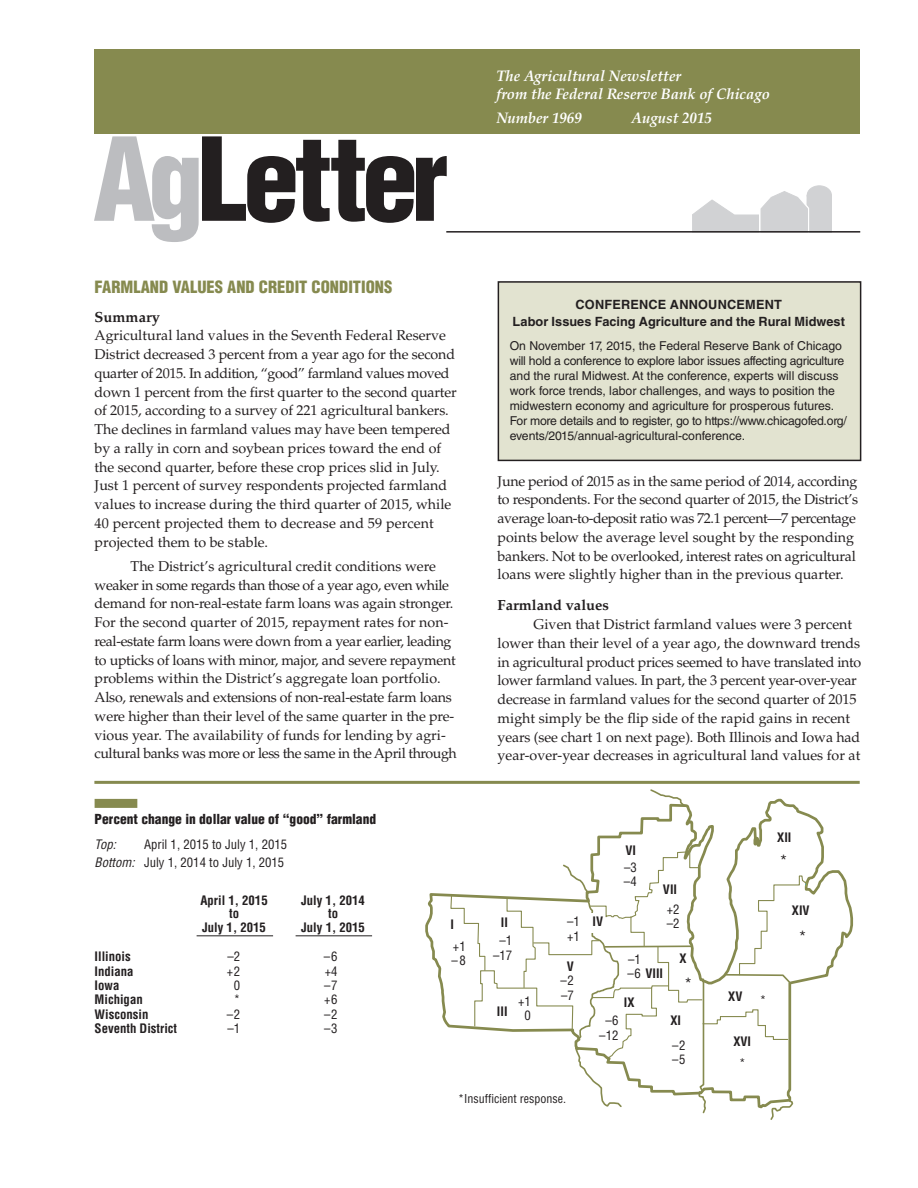
<style>
.page{position:relative;width:918px;height:1188px;background:#fff}
.page>*{position:absolute;margin:0;border:0;box-sizing:border-box;transform-origin:0 0}
.t1{font:900 condensed 112.5px "Helvetica LT Std";letter-spacing:-.05em;color:#231f20}
.headline{font:900 condensed 16.5px "Helvetica LT Std";color:#868a4f}
.map_table{font:condensed 16.5px "Helvetica LT Std";color:#231f20}
.t2{font:italic 700 15.3px/18px "Palatino LT Std";color:#fff}
.subhead_1{font:700 14.7px "Palatino LT Std";color:#231f20}
.body_text{font:14.25px/18.8px "Palatino LT Std";letter-spacing:-.01em;color:#231f20}
.body_text__no_paragr{font:14.25px/18.8px "Palatino LT Std";color:#231f20}
.chttitle{font:900 condensed 13.5px "Helvetica LT Std";color:#231f20}
.map_table-2{font:condensed 13.05px "Helvetica LT Std";color:#231f20}
.map_table-3{font:700 condensed 12.75px "Helvetica LT Std";color:#231f20}
.map_table-4{font:condensed 12.75px "Helvetica LT Std";color:#231f20}
.box_info{font:700 12.75px "Helvetica LT Std";letter-spacing:.005em;color:#231f20}
.map_table-5{font:italic condensed 12.75px "Helvetica LT Std";color:#231f20}
.box_info-2{font:12.15px/15px "Helvetica LT Std";color:#231f20}
.t3{font:condensed 12px "Helvetica LT Std";color:#231f20}
.s1{color:#bcbdc0}
.s2{font-weight:400}
</style>
<div class="page">
<div style="left:94px;top:49px;width:766px;height:85px;background:#868a4f"></div>
<div style="left:807px;top:186px;width:24px;height:19px;background:#d1d2d4;border-radius:50%"></div>
<div style="left:807px;top:186px;width:24px;height:19px;border:1px solid #d1d2d4;border-radius:50%"></div>
<svg style="left:692px;top:191px;width:140px;height:40px"></svg>
<hr style="left:446px;top:231px;width:414px;height:2px;background:#231f20">
<svg style="left:425px;top:893px;width:25px;height:135px"></svg>
<svg style="left:597px;top:798px;width:257px;height:183px"></svg>
<svg style="left:450px;top:850px;width:358px;height:270px"></svg>
<div style="left:95px;top:799px;width:42px;height:9px;background:#868a4f"></div>
<hr style="left:94px;top:781px;width:766px;height:3px;background:#868a4f">
<hr style="left:197px;top:935px;width:76px;height:1px;background:#231f20">
<hr style="left:296px;top:935px;width:76px;height:1px;background:#231f20">
<div style="left:498px;top:282px;width:363px;height:178px;background:#e2e3d0"></div>
<div style="left:498px;top:281px;width:363px;height:180px;border:2px solid #231f20"></div>
<img style="left:230px;top:364px;width:458px;height:460px">
<p class="t1" style="left:93px;top:108px;width:357px"><span class="s1">Ag</span>Letter</p>
<p class="headline" style="left:95px;top:277px;width:299px">FARMLAND VALUES AND CREDIT CONDITIONS</p>
<p class="subhead_1" style="left:95px;top:308px;width:67px">Summary</p>
<p class="body_text__no_paragr" style="left:95px;top:326px;width:364px">Agricultural land values in the Seventh Federal Reserve District decreased 3 percent from a year ago for the second quarter of 2015. In addition, “good” farmland values moved down 1 percent from the first quarter to the second quarter of 2015, according to a survey of 221 agricultural bankers.<br>The declines in farmland values may have been tempered by a rally in corn and soybean prices toward the end of the second quarter, before these crop prices slid in July.<br>Just 1 percent of survey respondents projected farmland values to increase during the third quarter of 2015, while 40 percent projected them to decrease and 59 percent projected them to be stable.</p>
<p class="body_text" style="left:95px;top:557px;width:364px;text-indent:36px">The District’s agricultural credit conditions were weaker in some regards than those of a year ago, even while demand for non-real-estate farm loans was again stronger.<br>For the second quarter of 2015, repayment rates for non&shy;real-estate farm loans were down from a year earlier, leading to upticks of loans with minor, major, and severe repayment problems within the District’s aggregate loan portfolio.<br>Also, renewals and extensions of non-real-estate farm loans were higher than their level of the same quarter in the pre&shy;vious year. The availability of funds for lending by agri&shy;cultural banks was more or less the same in the April through</p>
<p class="chttitle" style="left:95px;top:811px;width:283px">Percent change in dollar value of “good” farmland</p>
<p class="map_table-5" style="left:95px;top:836px;width:23px">Top:</p>
<p class="map_table-5" style="left:95px;top:854px;width:42px">Bottom:</p>
<p class="map_table-4" style="left:144px;top:836px;width:145px">April 1, 2015 to July 1, 2015</p>
<p class="map_table-4" style="left:144px;top:854px;width:142px">July 1, 2014 to July 1, 2015</p>
<p class="map_table-3" style="left:200px;top:892px;width:69px">April 1, 2015</p>
<p class="map_table-3" style="left:301px;top:892px;width:65px">July 1, 2014</p>
<p class="map_table-3" style="left:229px;top:906px;width:11px">to</p>
<p class="map_table-3" style="left:328px;top:906px;width:11px">to</p>
<p class="map_table-3" style="left:202px;top:919px;width:65px">July 1, 2015</p>
<p class="map_table-3" style="left:301px;top:919px;width:65px">July 1, 2015</p>
<p class="map_table-3" style="left:95px;top:949px;width:38px">Illinois</p>
<p class="map_table-4" style="left:227px;top:949px;width:14px">–2</p>
<p class="map_table-4" style="left:324px;top:949px;width:15px">– 6</p>
<p class="map_table-3" style="left:95px;top:963px;width:40px">Indiana</p>
<p class="map_table-4" style="left:227px;top:963px;width:15px">+2</p>
<p class="map_table-4" style="left:325px;top:963px;width:14px">+4</p>
<p class="map_table-3" style="left:95px;top:977px;width:26px">Iowa</p>
<p class="map_table-4" style="left:234px;top:977px;width:8px">0</p>
<p class="map_table-4" style="left:324px;top:977px;width:15px">–7</p>
<p class="map_table-3" style="left:95px;top:992px;width:50px">Michigan</p>
<p class="map_table-4" style="left:234px;top:992px;width:8px">*</p>
<p class="map_table-4" style="left:324px;top:992px;width:15px">+6</p>
<p class="map_table-3" style="left:95px;top:1006px;width:55px">Wisconsin</p>
<p class="map_table-4" style="left:227px;top:1006px;width:15px">–2</p>
<p class="map_table-4" style="left:324px;top:1006px;width:15px">–2</p>
<p class="map_table-3" style="left:95px;top:1021px;width:84px">Seventh District</p>
<p class="map_table-4" style="left:227px;top:1021px;width:14px">–1</p>
<p class="map_table-4" style="left:324px;top:1021px;width:15px">–3</p>
<p class="map_table-3" style="left:451px;top:916px;width:5px">I</p>
<p class="map_table-4" style="left:453px;top:938px;width:14px">+1</p>
<p class="map_table-4" style="left:451px;top:952px;width:16px">–8</p>
<p class="t2" style="left:496px;top:67px;width:275px">The Agricultural Newsletter<br>from the Federal Reserve Bank of Chicago</p>
<p class="t2" style="left:496px;top:109px;width:87px">Number 1969</p>
<p class="t2" style="left:631px;top:109px;width:82px">August 2015</p>
<p class="box_info" style="left:575px;top:297px;width:208px">CONFERENCE ANNOUNCEMENT</p>
<p class="box_info" style="left:513px;top:314px;width:334px">Labor Issues Facing Agriculture and the Rural Midwest</p>
<p class="box_info-2" style="left:510px;top:339px;width:339px">On November 17, 2015, the Federal Reserve Bank of Chicago will hold a conference to explore labor issues affecting agriculture and the rural Midwest. At the conference, experts will discuss work force trends, labor challenges, and ways to position the midwestern economy and agriculture for prosperous futures.<br>For more details and to register, go to https://www.chicagofed.org/ events/2015/annual-agricultural-conference.</p>
<p class="body_text" style="left:498px;top:472px;width:362px">June period of 2015 as in the same period of 2014, according to respondents. For the second quarter of 2015, the District’s average loan-to-deposit ratio was 72.1 percent—7 percentage points below the average level sought by the responding bankers. Not to be overlooked, interest rates on agricultural loans were slightly higher than in the previous quarter.</p>
<p class="subhead_1" style="left:498px;top:597px;width:113px">Farmland values</p>
<p class="body_text" style="left:498px;top:615px;width:365px;text-indent:36px">Given that District farmland values were 3 percent lower than their level of a year ago, the downward trends in agricultural product prices seemed to have translated into lower farmland values. In part, the 3 percent year-over-year decrease in farmland values for the second quarter of 2015 might simply be the flip side of the rapid gains in recent years (see chart 1 on next page). Both Illinois and Iowa had year-over-year decreases in agricultural land values for at</p>
<p class="map_table-3" style="left:777px;top:830px;width:16px">XII</p>
<p class="map_table-3" style="left:625px;top:843px;width:12px">VI</p>
<p class="map_table" style="left:779px;top:850px;width:10px">*</p>
<p class="map_table-4" style="left:624px;top:859px;width:14px">–3</p>
<p class="map_table-4" style="left:624px;top:874px;width:15px">–4</p>
<p class="map_table-3" style="left:663px;top:882px;width:16px">VII</p>
<p class="map_table-3" style="left:501px;top:915px;width:9px">II</p>
<p class="map_table-4" style="left:499px;top:933px;width:14px">–1</p>
<p class="map_table-4" style="left:493px;top:947px;width:21px">–17</p>
<p class="map_table-3" style="left:497px;top:1003px;width:12px">III</p>
<p class="map_table-4" style="left:518px;top:994px;width:14px">+1</p>
<p class="map_table-4" style="left:525px;top:1008px;width:8px">0</p>
<p class="map_table-4" style="left:567px;top:914px;width:14px">–1</p>
<p class="map_table-4" style="left:567px;top:928px;width:14px">+1</p>
<p class="map_table-3" style="left:567px;top:958px;width:9px">V</p>
<p class="map_table-4" style="left:560px;top:973px;width:15px">–2</p>
<p class="map_table-4" style="left:561px;top:987px;width:14px">–7</p>
<p class="map_table-3" style="left:592px;top:913px;width:12px">IV</p>
<p class="map_table-4" style="left:628px;top:951px;width:14px">–1</p>
<p class="map_table-4" style="left:667px;top:901px;width:14px">+2</p>
<p class="map_table-4" style="left:667px;top:915px;width:14px">–2</p>
<p class="map_table-3" style="left:679px;top:951px;width:9px">X</p>
<p class="map_table-3" style="left:628px;top:965px;width:37px"><span class="s2">–6</span> VIII</p>
<p class="map_table-3" style="left:624px;top:994px;width:12px">IX</p>
<p class="map_table" style="left:684px;top:973px;width:10px">*</p>
<p class="map_table-4" style="left:605px;top:1013px;width:15px">–6</p>
<p class="map_table-4" style="left:599px;top:1027px;width:21px">–12</p>
<p class="map_table-3" style="left:670px;top:1012px;width:12px">XI</p>
<p class="map_table-4" style="left:672px;top:1038px;width:15px">–2</p>
<p class="map_table-4" style="left:672px;top:1052px;width:15px">–5</p>
<p class="map_table-3" style="left:728px;top:989px;width:16px">XV</p>
<p class="map_table-2" style="left:760px;top:992px;width:8px">*</p>
<p class="map_table-3" style="left:733px;top:1034px;width:19px">XVI</p>
<p class="map_table-2" style="left:739px;top:1055px;width:8px">*</p>
<p class="map_table-3" style="left:792px;top:903px;width:19px">XIV</p>
<p class="map_table" style="left:798px;top:926px;width:10px">*</p>
<p class="t3" style="left:458px;top:1092px;width:109px">*Insufficient response.</p>
</div>
